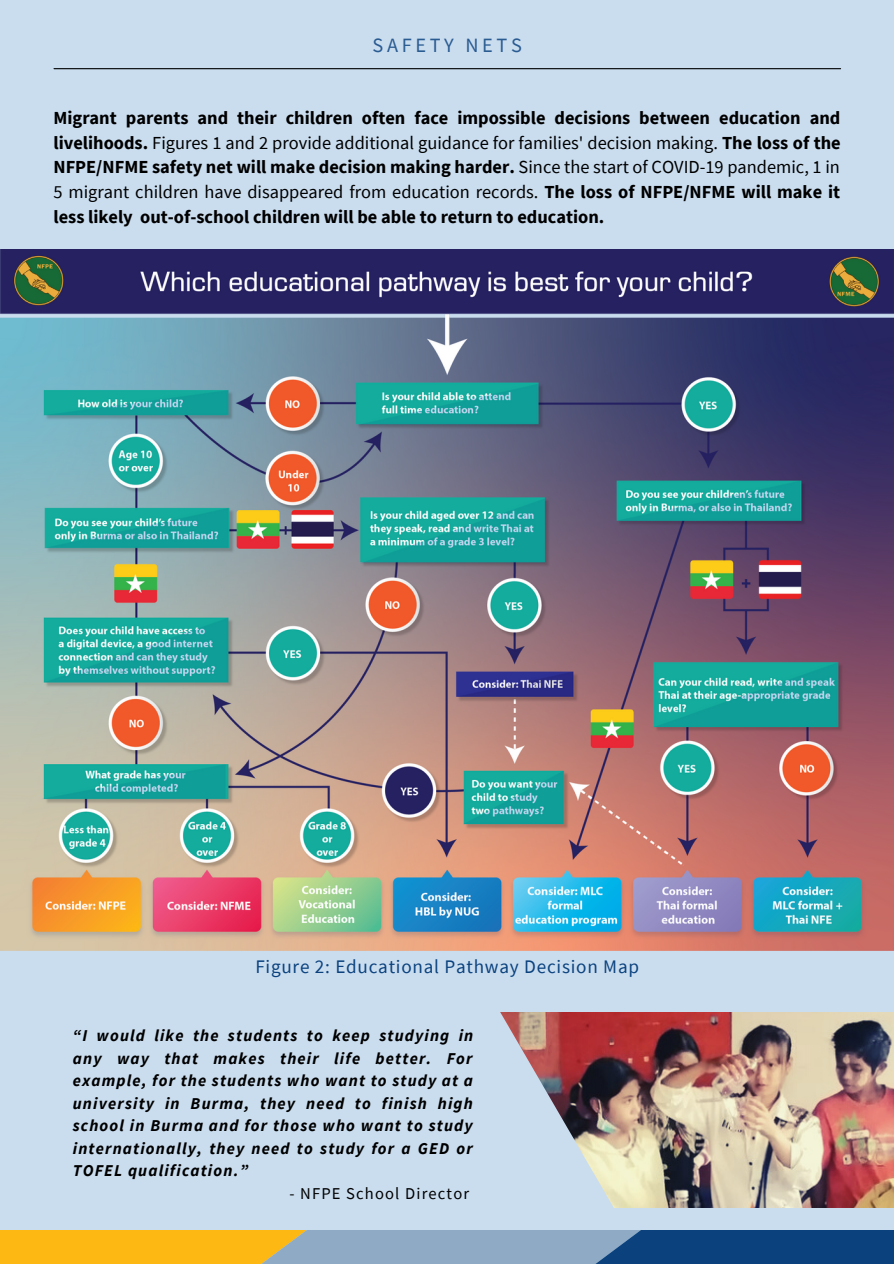
<style>
.page{position:relative;width:894px;height:1264px;background:#fff}
.page>*{position:absolute;margin:0;border:0;box-sizing:border-box;transform-origin:0 0}
.t1{font:20.25px "Source Sans Pro";letter-spacing:.18em;color:#2a5b91}
.t2{font:19.2px "Source Sans Pro";letter-spacing:.04em;color:#0b427e}
.t3{font:700 18.3px/24.8px "Source Sans Pro";color:#000;text-align:justify}
.t4{font:italic 700 16.5px/22.5px "Source Sans Pro";letter-spacing:.07em;color:#000;text-align:justify}
.t5{font:16.5px "Source Sans Pro";letter-spacing:.07em;color:#000}
.s1{font-weight:400}
</style>
<div class="page">
<div style="left:0;top:0;width:893px;height:1263px;background:#caddef"></div>
<svg style="left:0;top:1230px;width:893px;height:33px;background:#998842"></svg>
<hr style="left:54px;top:68px;width:786px;height:1px;background:#000">
<img style="left:697px;top:1012px;width:196px;height:195px">
<svg style="left:293px;top:950px;width:404px;height:313px"></svg>
<img style="left:0;top:250px;width:893px;height:700px">
<p class="t1" style="left:372px;top:32px;width:151px">SAFETY NETS</p>
<p class="t3" style="left:53px;top:105px;width:788px">Migrant parents and their children often face impossible decisions between education and livelihoods. <span class="s1">Figures 1 and 2 provide additional guidance for families' decision making.</span> The loss of the NFPE/NFME safety net will make decision making harder. <span class="s1">Since the start of COVID-19 pandemic, 1 in 5 migrant children have disappeared from education records.</span> The loss of NFPE/NFME will make it less likely out-of-school children will be able to return to education.</p>
<p class="t2" style="left:255px;top:953px;width:385px">Figure 2: Educational Pathway Decision Map</p>
<p class="t4" style="left:73px;top:1023px;width:402px">“I would like the students to keep studying in any way that makes their life better. For example, for the students who want to study at a university in Burma, they need to finish high school in Burma and for those who want to study internationally, they need to study for a GED or TOFEL qualification.”</p>
<p class="t5" style="left:289px;top:1182px;width:181px">- NFPE School Director</p>
</div>
